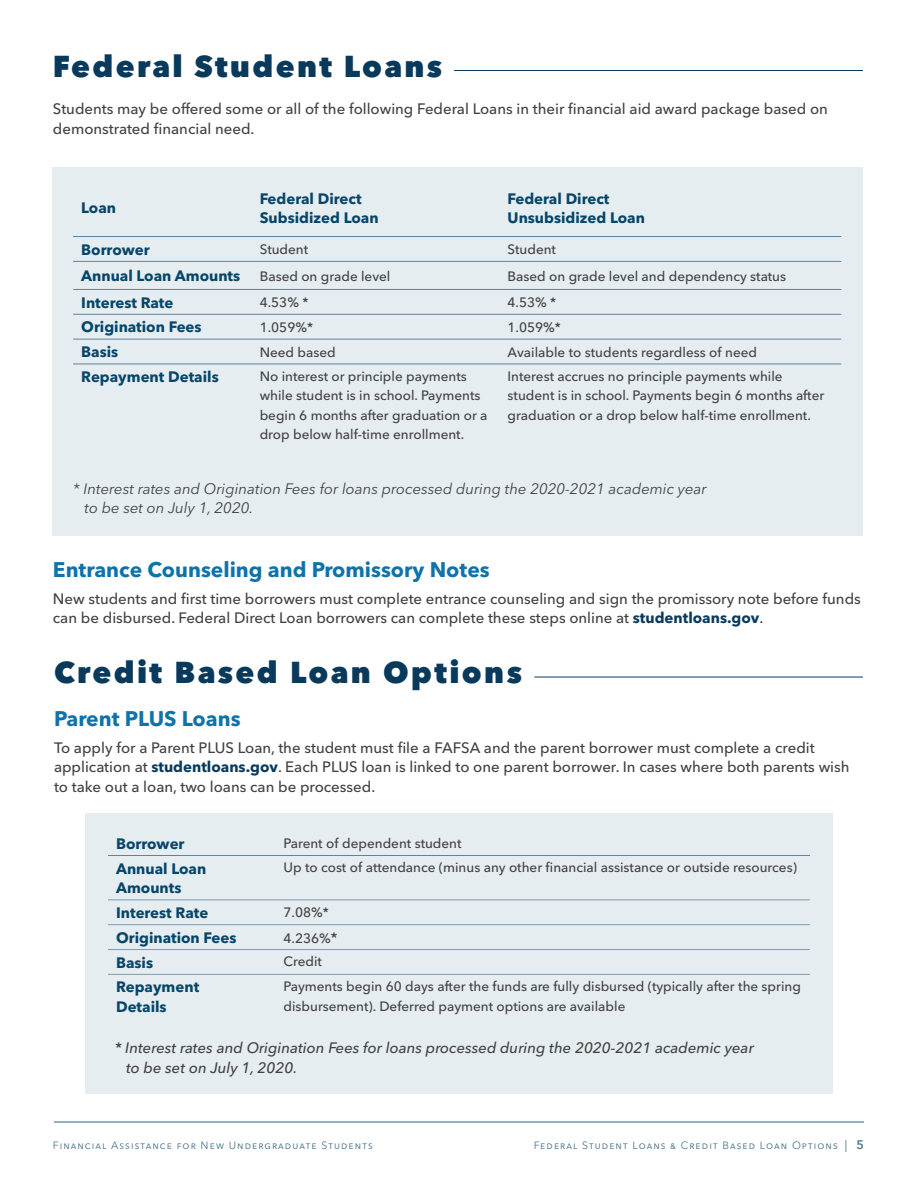
<style>
.page{position:relative;width:918px;height:1188px;background:#fff}
.page>*{position:absolute;margin:0;border:0;box-sizing:border-box;transform-origin:0 0}
.t1{font:800 30px "Avenir Next LT Pro";letter-spacing:.08em;color:#093a5c}
.t2{font:700 21px "Avenir Next LT Pro";color:#0e73ab}
.t3{font:500 15px/19.5px "Avenir Next LT Pro";color:#414042}
.t4{font:700 15px/19.5px "Avenir Next LT Pro";color:#054569}
.t5{font:italic 15px/19.5px "Avenir Next LT Pro";color:#414042}
.t6{font:italic 500 15px/19.5px "Avenir Next LT Pro";color:#414042}
.t7{font:500 13.5px/19.5px "Avenir Next LT Pro";color:#414042}
.t8{font:10.5px "Avenir Next LT Pro";letter-spacing:.1em;color:#4c758e}
.s1{font-weight:700;color:#093a5c}
.s2{font-size:15px}
.s3{font-family:"Minion Pro";font-size:12px}
.s4{font-weight:600;font-size:12.3px}
</style>
<div class="page">
<hr style="left:54px;top:1122px;width:810px;height:1px;background:#2e6182">
<div style="left:53px;top:167px;width:810px;height:369px;background:#e6edf1"></div>
<hr style="left:454px;top:70px;width:409px;height:1px;background:#093a5c">
<hr style="left:73px;top:236px;width:768px;height:1px;background:#5f829f">
<hr style="left:73px;top:364px;width:768px;height:1px;background:#5f829f">
<hr style="left:73px;top:261px;width:768px;height:1px;background:#5f829f">
<hr style="left:73px;top:289px;width:768px;height:1px;background:#5f829f">
<hr style="left:73px;top:314px;width:768px;height:1px;background:#5f829f">
<hr style="left:73px;top:339px;width:768px;height:1px;background:#5f829f">
<div style="left:85px;top:813px;width:748px;height:281px;background:#e6edf1"></div>
<hr style="left:534px;top:677px;width:329px;height:1px;background:#093a5c">
<hr style="left:108px;top:855px;width:702px;height:1px;background:#5f829f">
<hr style="left:108px;top:899px;width:702px;height:1px;background:#7f9cad">
<hr style="left:108px;top:924px;width:702px;height:1px;background:#7f9cad">
<hr style="left:108px;top:974px;width:702px;height:1px;background:#7f9cad">
<hr style="left:108px;top:949px;width:702px;height:1px;background:#7f9cad">
<h2 class="t1" style="left:53px;top:54px;width:391px">Federal Student Loans</h2>
<p class="t3" style="left:53px;top:101px;width:777px">Students may be offered some or all of the following Federal Loans in their financial aid award package based on demonstrated financial need.</p>
<p class="t4" style="left:81px;top:199px;width:36px">Loan</p>
<p class="t4" style="left:260px;top:189px;width:120px">Federal Direct<br>Subsidized Loan</p>
<p class="t4" style="left:508px;top:189px;width:139px">Federal Direct<br>Unsubsidized Loan</p>
<p class="t4" style="left:81px;top:240px;width:70px">Borrower</p>
<p class="t7" style="left:260px;top:241px;width:50px">Student</p>
<p class="t7" style="left:508px;top:241px;width:50px">Student</p>
<p class="t4" style="left:81px;top:267px;width:161px">Annual Loan Amounts</p>
<p class="t7" style="left:260px;top:267px;width:132px">Based on grade level</p>
<p class="t7" style="left:508px;top:267px;width:280px">Based on grade level and dependency status</p>
<p class="t4" style="left:81px;top:293px;width:94px">Interest Rate</p>
<p class="t7" style="left:260px;top:294px;width:50px">4.53% *</p>
<p class="t7" style="left:508px;top:294px;width:50px">4.53% *</p>
<p class="t4" style="left:81px;top:318px;width:122px">Origination Fees</p>
<p class="t7" style="left:260px;top:319px;width:55px">1.059%*</p>
<p class="t7" style="left:508px;top:319px;width:55px">1.059%*</p>
<p class="t4" style="left:81px;top:343px;width:39px">Basis</p>
<p class="t7" style="left:260px;top:343px;width:78px">Need based</p>
<p class="t7" style="left:508px;top:343px;width:251px">Available to students regardless of need</p>
<p class="t4" style="left:81px;top:368px;width:139px">Repayment Details</p>
<p class="t7" style="left:260px;top:368px;width:229px">No interest or principle payments while student is in school. Payments begin 6 months after graduation or a drop below half-time enrollment.</p>
<p class="t7" style="left:508px;top:368px;width:318px">Interest accrues no principle payments while student is in school. Payments begin 6 months after graduation or a drop below half-time enrollment.</p>
<p class="t5" style="left:84px;top:480px;width:624px;text-indent:-11px">* Interest rates and Origination Fees for loans processed during the 2020-2021 academic year to be set on July 1, 2020.</p>
<h3 class="t2" style="left:53px;top:560px;width:438px">Entrance Counseling and Promissory Notes</h3>
<p class="t3" style="left:53px;top:590px;width:809px">New students and first time borrowers must complete entrance counseling and sign the promissory note before funds can be disbursed. Federal Direct Loan borrowers can complete these steps online at <span class="s1">studentloans.gov</span>.</p>
<h2 class="t1" style="left:54px;top:661px;width:470px">Credit Based Loan Options</h2>
<h3 class="t2" style="left:54px;top:709px;width:188px">Parent PLUS Loans</h3>
<p class="t3" style="left:54px;top:739px;width:797px">To apply for a Parent PLUS Loan, the student must file a FAFSA and the parent borrower must complete a credit application at <span class="s1">studentloans.gov</span>. Each PLUS loan is linked to one parent borrower. In cases where both parents wish to take out a loan, two loans can be processed.</p>
<p class="t4" style="left:116px;top:834px;width:70px">Borrower</p>
<p class="t7" style="left:284px;top:834px;width:180px">Parent of dependent student</p>
<p class="t4" style="left:116px;top:859px;width:92px">Annual Loan<br>Amounts</p>
<p class="t7" style="left:284px;top:859px;width:515px">Up to cost of attendance (minus any other financial assistance or outside resources)</p>
<p class="t4" style="left:116px;top:904px;width:94px">Interest Rate</p>
<p class="t7" style="left:284px;top:904px;width:47px">7.08%*</p>
<p class="t4" style="left:116px;top:928px;width:122px">Origination Fees</p>
<p class="t7" style="left:284px;top:930px;width:56px">4.236%<span class="s2">*</span></p>
<p class="t4" style="left:116px;top:953px;width:39px">Basis</p>
<p class="t7" style="left:284px;top:953px;width:40px">Credit</p>
<p class="t4" style="left:116px;top:978px;width:85px">Repayment<br>Details</p>
<p class="t7" style="left:284px;top:978px;width:519px">Payments begin 60 days after the funds are fully disbursed (typically after the spring disbursement). Deferred payment options are available</p>
<p class="t6" style="left:126px;top:1040px;width:629px;text-indent:-11px">* Interest rates and Origination Fees for loans processed during the 2020-2021 academic year to be set on July 1, 2020.</p>
<p class="t8" style="left:53px;top:1139px;width:321px">Financial Assistance for New Undergraduate Students</p>
<p class="t8" style="left:534px;top:1139px;width:332px">Federal Student Loans &amp; Credit Based Loan Options <span class="s3">|</span> <span class="s4">5</span></p>
</div>
